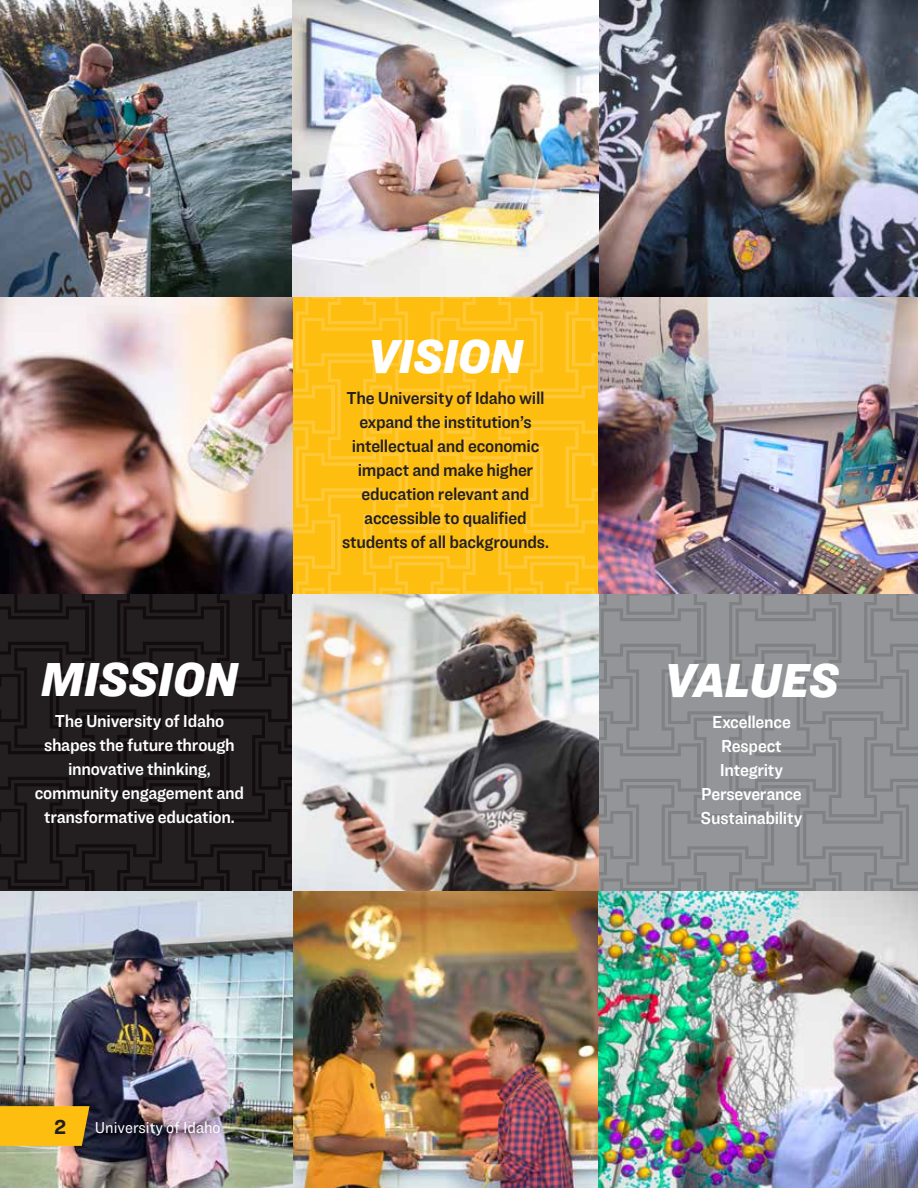
<style>
.page{position:relative;width:918px;height:1188px;background:#fff}
.page>*{position:absolute;margin:0;border:0;box-sizing:border-box;transform-origin:0 0}
.t1{font:italic 900 49.5px "Ringside Narrow";color:#fff}
.t2{font:700 21px "Ringside Narrow";color:#231f20}
.t3{font:18px/24px "Ringside Narrow Semi";letter-spacing:-.015em;color:#fff;text-align:center}
.t4{font:18px/24px "Ringside Narrow Semi";letter-spacing:-.015em;color:#231f20;text-align:center}
.t5{font:16.5px "Ringside Narrow";color:#fff}
</style>
<div class="page">
<img style="left:0;top:891px;width:918px;height:297px">
<svg style="left:292px;top:297px;width:306px;height:297px;background:#fdc019"></svg>
<svg style="left:0;top:594px;width:292px;height:297px;background:#1f1a1b"></svg>
<svg style="left:598px;top:594px;width:320px;height:297px;background:#8e9093"></svg>
<img style="left:598px;top:0;width:320px;height:594px">
<img style="left:0;top:0;width:598px;height:297px">
<img style="left:292px;top:594px;width:306px;height:297px">
<img style="left:0;top:297px;width:292px;height:297px">
<svg style="left:0;top:1106px;width:90px;height:40px;background:#f6b811"></svg>
<div style="left:88px;top:1114px;width:139px;height:29px;background:#231f20;opacity:.3"></div>
<h1 class="t1" style="left:41px;top:642px;width:199px">MISSION</h1>
<p class="t3" style="left:35px;top:708px;width:211px">The University of Idaho shapes the future through innovative thinking, community engagement and transformative education.</p>
<h1 class="t1" style="left:368px;top:319px;width:157px">VISION</h1>
<p class="t4" style="left:342px;top:385px;width:208px">The University of Idaho will expand the institution’s intellectual and economic impact and make higher education relevant and accessible to qualified students of all backgrounds.</p>
<p class="t2" style="left:54px;top:1112px;width:14px">2</p>
<p class="t5" style="left:95px;top:1115px;width:127px">University of Idaho</p>
<h1 class="t1" style="left:664px;top:643px;width:176px">VALUES</h1>
<p class="t3" style="left:701px;top:709px;width:103px">Excellence<br>Respect<br>Integrity<br>Perseverance<br>Sustainability</p>
</div>
